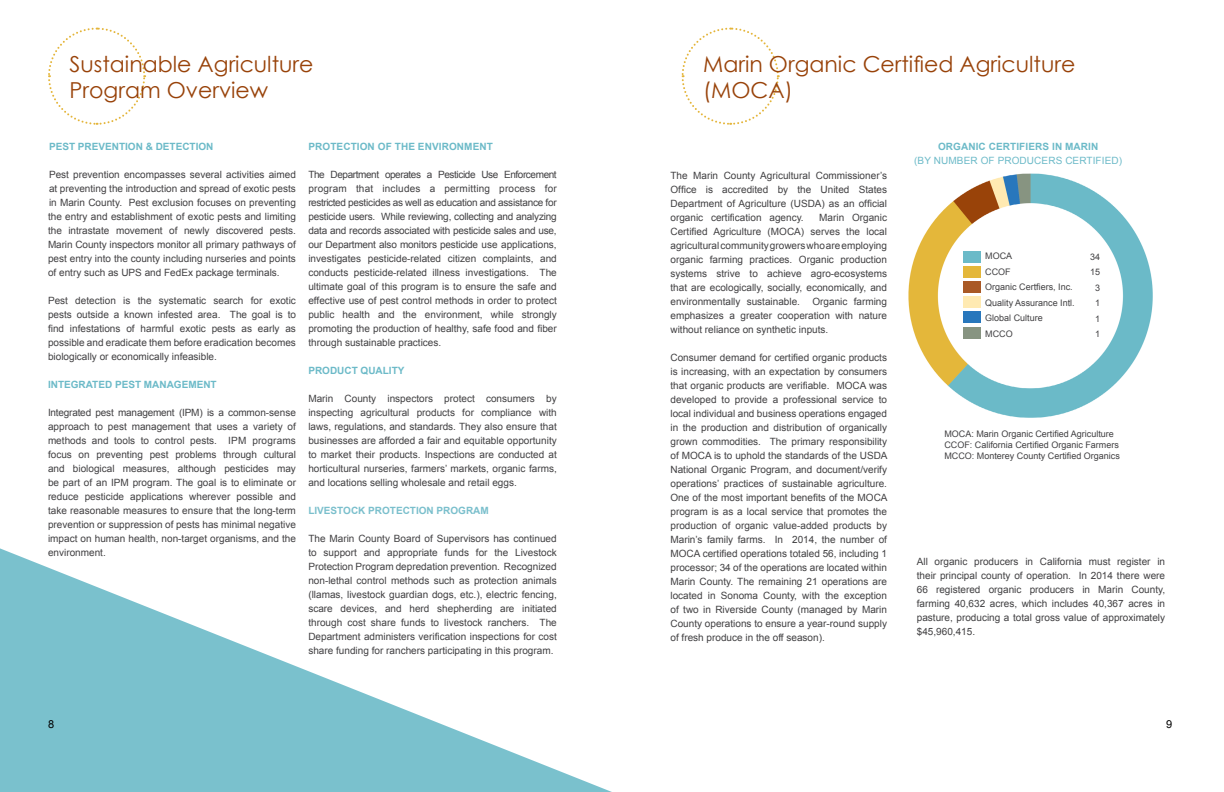
<style>
.page{position:relative;width:1224px;height:792px;background:#fff}
.page>*{position:absolute;margin:0;border:0;box-sizing:border-box;transform-origin:0 0}
.t1{font:22px/26.4px "Century Gothic";color:#984209}
.t2{font:11px "Arial";color:#000}
.t3{font:10px/14px "Arial";color:#414042;text-align:justify}
.t4{font:700 10px "Arial";color:#6cbac8}
.t5{font:10px "Arial";letter-spacing:.01em;color:#6cbac8}
.t6{font:700 10px "Arial";color:#7abfcc}
.t7{font:9px/15.6px "Arial";color:#414042}
</style>
<div class="page">
<svg style="left:48px;top:27px;width:98px;height:98px"></svg>
<svg style="left:681px;top:27px;width:99px;height:98px"></svg>
<svg style="left:0;top:548px;width:612px;height:244px"></svg>
<img style="left:908px;top:173px;width:245px;height:245px">
<div style="left:964px;top:251px;width:17px;height:12px;background:#6bbac8"></div>
<div style="left:964px;top:266px;width:17px;height:12px;background:#e4b73a"></div>
<div style="left:964px;top:281px;width:17px;height:12px;background:#a95926"></div>
<div style="left:964px;top:296px;width:17px;height:12px;background:#ffeab2"></div>
<div style="left:964px;top:312px;width:17px;height:11px;background:#2877bc"></div>
<div style="left:964px;top:327px;width:17px;height:12px;background:#879481"></div>
<h1 class="t1" style="left:70px;top:50px;width:245px">Sustainable Agriculture<br>Program Overview</h1>
<p class="t4" style="left:49px;top:140px;width:166px">PEST PREVENTION &amp; DETECTION</p>
<p class="t3" style="left:48px;top:168px;width:250px">Pest prevention encompasses several activities aimed at preventing the introduction and spread of exotic pests in Marin County. Pest exclusion focuses on preventing the entry and establishment of exotic pests and limiting the intrastate movement of newly discovered pests.<br>Marin County inspectors monitor all primary pathways of pest entry into the county including nurseries and points of entry such as UPS and FedEx package terminals.</p>
<p class="t3" style="left:48px;top:294px;width:250px">Pest detection is the systematic search for exotic pests outside a known infested area. The goal is to find infestations of harmful exotic pests as early as possible and eradicate them before eradication becomes biologically or economically infeasible.</p>
<p class="t4" style="left:48px;top:378px;width:170px">INTEGRATED PEST MANAGEMENT</p>
<p class="t3" style="left:48px;top:406px;width:250px">Integrated pest management (IPM) is a common-sense approach to pest management that uses a variety of methods and tools to control pests. IPM programs focus on preventing pest problems through cultural and biological measures, although pesticides may be part of an IPM program. The goal is to eliminate or reduce pesticide applications wherever possible and take reasonable measures to ensure that the long-term prevention or suppression of pests has minimal negative impact on human health, non-target organisms, and the environment.</p>
<p class="t4" style="left:308px;top:140px;width:186px">PROTECTION OF THE ENVIRONMENT</p>
<p class="t3" style="left:308px;top:168px;width:250px">The Department operates a Pesticide Use Enforcement program that includes a permitting process for restricted pesticides as well as education and assistance for pesticide users. While reviewing, collecting and analyzing data and records associated with pesticide sales and use, our Department also monitors pesticide use applications, investigates pesticide-related citizen complaints, and conducts pesticide-related illness investigations. The ultimate goal of this program is to ensure the safe and effective use of pest control methods in order to protect public health and the environment, while strongly promoting the production of healthy, safe food and fiber through sustainable practices.</p>
<p class="t4" style="left:308px;top:364px;width:98px">PRODUCT QUALITY</p>
<p class="t3" style="left:308px;top:392px;width:250px">Marin County inspectors protect consumers by inspecting agricultural products for compliance with laws, regulations, and standards. They also ensure that businesses are afforded a fair and equitable opportunity to market their products. Inspections are conducted at horticultural nurseries, farmers’ markets, organic farms, and locations selling wholesale and retail eggs.</p>
<p class="t6" style="left:308px;top:504px;width:182px">LIVESTOCK PROTECTION PROGRAM</p>
<p class="t3" style="left:308px;top:532px;width:250px">The Marin County Board of Supervisors has continued to support and appropriate funds for the Livestock Protection Program depredation prevention. Recognized non-lethal control methods such as protection animals (llamas, livestock guardian dogs, etc.), electric fencing, scare devices, and herd shepherding are initiated through cost share funds to livestock ranchers. The Department administers verification inspections for cost share funding for ranchers participating in this program.</p>
<h1 class="t1" style="left:703px;top:50px;width:374px">Marin Organic Certified Agriculture (MOCA)</h1>
<p class="t3" style="left:670px;top:168px;width:218px">The Marin County Agricultural Commissioner’s Office is accredited by the United States Department of Agriculture (USDA) as an official organic certification agency.</p>
<p class="t3" style="left:670px;top:210px;width:218px;text-indent:149px">Marin Organic Certified Agriculture (MOCA) serves the local agricultural community growers who are employing organic farming practices. Organic production systems strive to achieve agro-ecosystems that are ecologically, socially, economically, and environmentally sustainable. Organic farming emphasizes a greater cooperation with nature without reliance on synthetic inputs.</p>
<p class="t3" style="left:670px;top:350px;width:219px">Consumer demand for certified organic products is increasing, with an expectation by consumers that organic products are verifiable. MOCA was developed to provide a professional service to local individual and business operations engaged in the production and distribution of organically grown commodities. The primary responsibility of MOCA is to uphold the standards of the USDA National Organic Program, and document/verify operations’ practices of sustainable agriculture.<br>One of the most important benefits of the MOCA program is as a local service that promotes the production of organic value-added products by Marin’s family farms. In 2014, the number of MOCA certified operations totaled 56, including 1 processor; 34 of the operations are located within Marin County. The remaining 21 operations are located in Sonoma County, with the exception of two in Riverside County (managed by Marin County operations to ensure a year-round supply of fresh produce in the off season).</p>
<p class="t4" style="left:938px;top:140px;width:162px">ORGANIC CERTIFIERS IN MARIN</p>
<p class="t5" style="left:914px;top:154px;width:209px">(BY NUMBER OF PRODUCERS CERTIFIED)</p>
<p class="t7" style="left:985px;top:248px;width:91px">MOCA<br>CCOF<br>Organic Certfiers, Inc.<br>Quality Assurance Intl.<br>Global Culture<br>MCCO</p>
<p class="t7" style="left:1090px;top:249px;width:12px;text-align:center">34<br>15<br>3<br>1<br>1<br>1</p>
<p class="t7" style="left:944px;top:429px;width:177px;line-height:10.8px">MOCA: Marin Organic Certified Agriculture<br>CCOF: California Certified Organic Farmers<br>MCCO: Monterey County Certified Organics</p>
<p class="t3" style="left:917px;top:555px;width:250px">All organic producers in California must register in their principal county of operation. In 2014 there were 66 registered organic producers in Marin County, farming 40,632 acres, which includes 40,367 acres in pasture, producing a total gross value of approximately $45,960,415.</p>
<p class="t2" style="left:48px;top:717px;width:8px">8</p>
<p class="t2" style="left:1166px;top:717px;width:8px">9</p>
</div>
